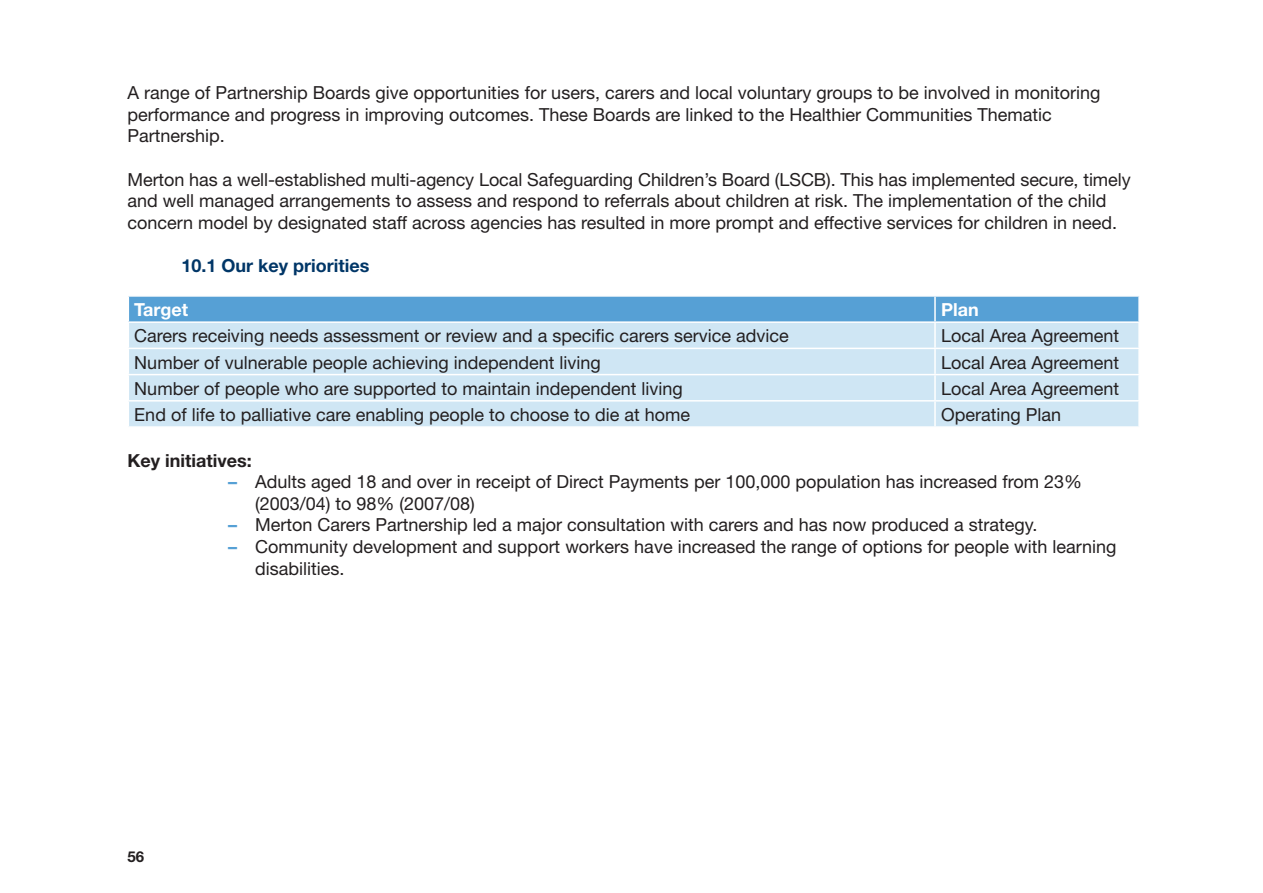
<style>
.page{position:relative;width:1263px;height:893px;background:#fff}
.page>*{position:absolute;margin:0;border:0;box-sizing:border-box;transform-origin:0 0}
.t1{font:18px/21.6px "Helvetica Neue";color:#231f20}
.t2{font:700 18px "Helvetica Neue";color:#003667}
.t3{font:700 18px "Helvetica Neue";color:#231f20}
.t4{font:700 18px "Helvetica Neue";color:#fff}
.t5{font:700 18px/21.6px "Helvetica Neue";color:#56a0d5}
.t6{font:700 15px "Helvetica Neue";color:#231f20}
</style>
<div class="page">
<svg style="left:128px;top:296px;width:1011px;height:130px;background:#bad9ee"></svg>
<hr style="left:935px;top:400px;width:205px;height:2px;background:#fff">
<hr style="left:934px;top:402px;width:2px;height:24px;background:#fff">
<hr style="left:1138px;top:402px;width:2px;height:24px;background:#fff">
<p class="t1" style="left:128px;top:82px;width:974px">A range of Partnership Boards give opportunities for users, carers and local voluntary groups to be involved in monitoring performance and progress in improving outcomes. These Boards are linked to the Healthier Communities Thematic<br>Partnership.</p>
<p class="t1" style="left:128px;top:168px;width:1004px">Merton has a well-established multi-agency Local Safeguarding Children’s Board (LSCB). This has implemented secure, timely and well managed arrangements to assess and respond to referrals about children at risk. The implementation of the child concern model by designated staff across agencies has resulted in more prompt and effective services for children in need.</p>
<p class="t2" style="left:128px;top:255px;width:32px">1</p>
<p class="t2" style="left:192px;top:255px;width:179px">0.1 Our key priorities</p>
<p class="t4" style="left:134px;top:298px;width:55px">Target</p>
<p class="t4" style="left:941px;top:298px;width:39px">Plan</p>
<p class="t1" style="left:134px;top:325px;width:656px">Carers receiving needs assessment or review and a specific carers service advice</p>
<p class="t1" style="left:941px;top:325px;width:180px">Local Area Agreement</p>
<p class="t1" style="left:134px;top:351px;width:468px">Number of vulnerable people achieving independent living</p>
<p class="t1" style="left:941px;top:351px;width:180px">Local Area Agreement</p>
<p class="t1" style="left:134px;top:377px;width:550px">Number of people who are supported to maintain independent living</p>
<p class="t1" style="left:941px;top:377px;width:180px">Local Area Agreement</p>
<p class="t1" style="left:134px;top:404px;width:557px">End of life to palliative care enabling people to choose to die at home</p>
<p class="t1" style="left:941px;top:404px;width:122px">Operating Plan</p>
<p class="t3" style="left:128px;top:449px;width:126px">Key initiatives:</p>
<p class="t5" style="left:228px;top:470px;width:10px">–</p>
<p class="t5" style="left:228px;top:514px;width:10px">– –</p>
<p class="t1" style="left:255px;top:471px;width:828px">Adults aged 18 and over in receipt of Direct Payments per 100,000 population has increased from 23% (2003/04) to 98% (2007/08)</p>
<p class="t1" style="left:255px;top:514px;width:784px">Merton Carers Partnership led a major consultation with carers and has now produced a strategy.</p>
<p class="t1" style="left:255px;top:535px;width:863px">Community development and support workers have increased the range of options for people with learning disabilities.</p>
<p class="t6" style="left:128px;top:848px;width:18px">56</p>
</div>
